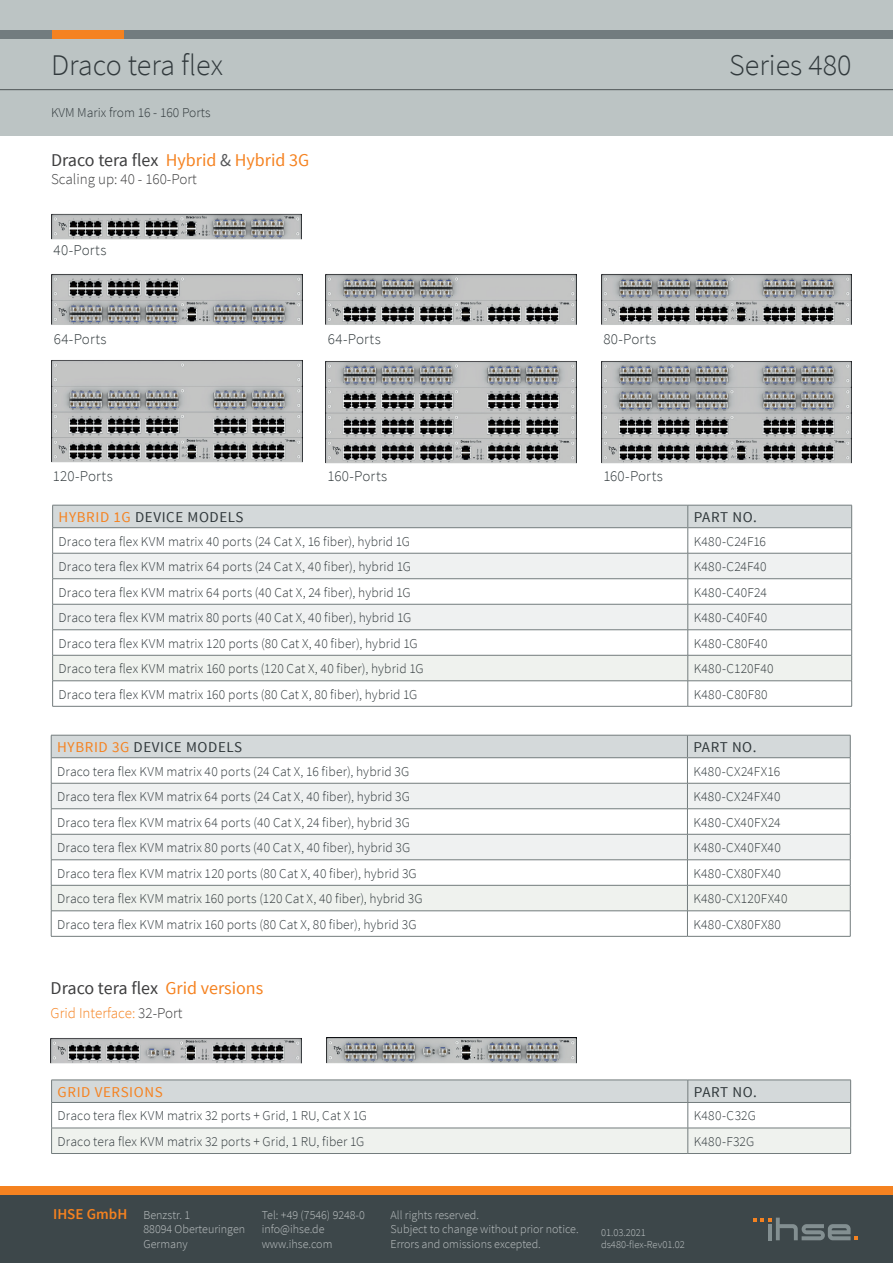
<style>
.page{position:relative;width:893px;height:1263px;background:#fff}
.page>*{position:absolute;margin:0;border:0;box-sizing:border-box;transform-origin:0 0}
.t1{font:300 30px "Source Sans Pro";color:#31393c}
.t2{font:18px "Source Sans Pro";color:#f58220}
.t3{font:18px "Source Sans Pro";color:#3e3e3f}
.t4{font:15px "Source Sans Pro";letter-spacing:.04em;color:#31393c}
.t5{font:300 15px "Source Sans Pro";letter-spacing:.015em;color:#31393c}
.t6{font:300 15px "Source Sans Pro";color:#3e3e3f}
.t7{font:300 15px "Source Sans Pro";color:#f58220}
.t8{font:15px "Source Sans Pro";letter-spacing:.04em;color:#f58220}
.t9{font:300 13.5px "Source Sans Pro";letter-spacing:.015em;color:#31393c}
.t10{font:300 12px/14.4px "Source Sans Pro";color:#c0c5c6}
.t11{font:300 10.5px/12.6px "Source Sans Pro";color:#c0c5c6}
.s1{color:#3e3e3f}
.s2{color:#57585a}
.s3{color:#f58220}
.s4{font-weight:600;font-size:15px;color:#f58220}
</style>
<div class="page">
<div style="left:0;top:0;width:893px;height:135px;background:#bcc4c4"></div>
<div style="left:119px;top:30px;width:774px;height:8px;background:#727c7f"></div>
<div style="left:51px;top:30px;width:72px;height:8px;background:#f58220"></div>
<div style="left:0;top:30px;width:51px;height:8px;background:#727c7f"></div>
<hr style="left:0;top:89px;width:893px;height:1px;background:#4d5455">
<div style="left:0;top:1195px;width:893px;height:68px;background:#3d474a"></div>
<div style="left:0;top:1186px;width:893px;height:9px;background:#f58220"></div>
<svg style="left:753px;top:1217px;width:105px;height:23px"></svg>
<hr style="left:52px;top:706px;width:636px;height:1px;background:#737c7d">
<hr style="left:688px;top:706px;width:164px;height:1px;background:#737c7d">
<svg style="left:52px;top:505px;width:800px;height:201px"></svg>
<hr style="left:53px;top:527px;width:635px;height:1px;background:#737c7d">
<hr style="left:688px;top:527px;width:163px;height:1px;background:#737c7d">
<hr style="left:51px;top:936px;width:636px;height:1px;background:#737c7d">
<hr style="left:687px;top:936px;width:163px;height:1px;background:#737c7d">
<svg style="left:51px;top:735px;width:800px;height:201px"></svg>
<hr style="left:51px;top:757px;width:636px;height:1px;background:#737c7d">
<hr style="left:687px;top:757px;width:163px;height:1px;background:#737c7d">
<hr style="left:51px;top:1153px;width:637px;height:1px;background:#737c7d">
<hr style="left:688px;top:1153px;width:163px;height:1px;background:#737c7d">
<svg style="left:51px;top:1080px;width:800px;height:73px"></svg>
<img style="left:326px;top:361px;width:250px;height:103px">
<img style="left:52px;top:213px;width:250px;height:26px">
<img style="left:51px;top:274px;width:251px;height:51px">
<img style="left:326px;top:274px;width:250px;height:51px">
<img style="left:601px;top:274px;width:251px;height:51px">
<img style="left:51px;top:360px;width:251px;height:103px">
<img style="left:601px;top:361px;width:251px;height:103px">
<img style="left:51px;top:1038px;width:250px;height:25px">
<img style="left:326px;top:1038px;width:251px;height:26px">
<h1 class="t1" style="left:51px;top:47px;width:173px">Draco tera flex</h1>
<p class="t9" style="left:51px;top:105px;width:161px">KVM Marix from 16 - 160 Ports</p>
<h2 class="t2" style="left:51px;top:149px;width:260px"><span class="s1">Draco tera flex</span> Hybrid <span class="s2">&amp;</span> Hybrid 3G</h2>
<p class="t6" style="left:51px;top:170px;width:147px">Scaling up: 40 - 160-Port</p>
<p class="t5" style="left:54px;top:241px;width:54px">40-Ports</p>
<p class="t5" style="left:54px;top:330px;width:55px">64-Ports</p>
<p class="t5" style="left:328px;top:330px;width:55px">64-Ports</p>
<p class="t5" style="left:603px;top:330px;width:54px">80-Ports</p>
<p class="t5" style="left:53px;top:467px;width:61px">120-Ports</p>
<p class="t5" style="left:328px;top:467px;width:61px">160-Ports</p>
<p class="t5" style="left:603px;top:467px;width:61px">160-Ports</p>
<h1 class="t1" style="left:729px;top:47px;width:124px">Series 480</h1>
<p class="t4" style="left:59px;top:508px;width:186px"><span class="s3">HYBRID 1G</span> DEVICE MODELS</p>
<p class="t4" style="left:694px;top:508px;width:65px">PART NO.</p>
<p class="t9" style="left:59px;top:533px;width:353px">Draco tera flex KVM matrix 40 ports (24 Cat X, 16 fiber), hybrid 1G</p>
<p class="t9" style="left:694px;top:533px;width:74px">K480-C24F16</p>
<p class="t9" style="left:59px;top:558px;width:354px">Draco tera flex KVM matrix 64 ports (24 Cat X, 40 fiber), hybrid 1G</p>
<p class="t9" style="left:694px;top:558px;width:74px">K480-C24F40</p>
<p class="t9" style="left:59px;top:584px;width:354px">Draco tera flex KVM matrix 64 ports (40 Cat X, 24 fiber), hybrid 1G</p>
<p class="t9" style="left:694px;top:584px;width:75px">K480-C40F24</p>
<p class="t9" style="left:59px;top:609px;width:354px">Draco tera flex KVM matrix 80 ports (40 Cat X, 40 fiber), hybrid 1G</p>
<p class="t9" style="left:694px;top:609px;width:75px">K480-C40F40</p>
<p class="t9" style="left:59px;top:635px;width:360px">Draco tera flex KVM matrix 120 ports (80 Cat X, 40 fiber), hybrid 1G</p>
<p class="t9" style="left:694px;top:635px;width:75px">K480-C80F40</p>
<p class="t9" style="left:59px;top:660px;width:366px">Draco tera flex KVM matrix 160 ports (120 Cat X, 40 fiber), hybrid 1G</p>
<p class="t9" style="left:694px;top:660px;width:81px">K480-C120F40</p>
<p class="t9" style="left:59px;top:686px;width:360px">Draco tera flex KVM matrix 160 ports (80 Cat X, 80 fiber), hybrid 1G</p>
<p class="t9" style="left:694px;top:686px;width:75px">K480-C80F80</p>
<p class="t4" style="left:57px;top:738px;width:186px"><span class="s3">HYBRID 3G</span> DEVICE MODELS</p>
<p class="t4" style="left:693px;top:738px;width:65px">PART NO.</p>
<p class="t9" style="left:57px;top:763px;width:354px">Draco tera flex KVM matrix 40 ports (24 Cat X, 16 fiber), hybrid 3G</p>
<p class="t9" style="left:693px;top:763px;width:88px">K480-CX24FX16</p>
<p class="t9" style="left:57px;top:788px;width:354px">Draco tera flex KVM matrix 64 ports (24 Cat X, 40 fiber), hybrid 3G</p>
<p class="t9" style="left:693px;top:788px;width:89px">K480-CX24FX40</p>
<p class="t9" style="left:57px;top:814px;width:354px">Draco tera flex KVM matrix 64 ports (40 Cat X, 24 fiber), hybrid 3G</p>
<p class="t9" style="left:693px;top:814px;width:89px">K480-CX40FX24</p>
<p class="t9" style="left:57px;top:839px;width:355px">Draco tera flex KVM matrix 80 ports (40 Cat X, 40 fiber), hybrid 3G</p>
<p class="t9" style="left:693px;top:839px;width:89px">K480-CX40FX40</p>
<p class="t9" style="left:57px;top:865px;width:361px">Draco tera flex KVM matrix 120 ports (80 Cat X, 40 fiber), hybrid 3G</p>
<p class="t9" style="left:693px;top:865px;width:89px">K480-CX80FX40</p>
<p class="t9" style="left:57px;top:890px;width:367px">Draco tera flex KVM matrix 160 ports (120 Cat X, 40 fiber), hybrid 3G</p>
<p class="t9" style="left:693px;top:890px;width:96px">K480-CX120FX40</p>
<p class="t9" style="left:57px;top:916px;width:361px">Draco tera flex KVM matrix 160 ports (80 Cat X, 80 fiber), hybrid 3G</p>
<p class="t9" style="left:693px;top:916px;width:89px">K480-CX80FX80</p>
<h2 class="t3" style="left:51px;top:976px;width:214px">Draco tera flex <span class="s3">Grid versions</span></h2>
<p class="t7" style="left:51px;top:1004px;width:133px">Grid Interface: <span class="s1">32-Port</span></p>
<p class="t8" style="left:58px;top:1082px;width:107px">GRID VERSIONS</p>
<p class="t4" style="left:694px;top:1082px;width:65px">PART NO.</p>
<p class="t9" style="left:58px;top:1107px;width:311px">Draco tera flex KVM matrix 32 ports + Grid, 1 RU, Cat X 1G</p>
<p class="t9" style="left:694px;top:1107px;width:64px">K480-C32G</p>
<p class="t9" style="left:58px;top:1133px;width:308px">Draco tera flex KVM matrix 32 ports + Grid, 1 RU, fiber 1G</p>
<p class="t9" style="left:694px;top:1133px;width:62px">K480-F32G</p>
<p class="t10" style="left:144px;top:1208px;width:103px;text-indent:-90px"><span class="s4">IHSE GmbH</span> Benzstr. 1<br>88094 Oberteuringen<br>Germany</p>
<p class="t10" style="left:262px;top:1208px;width:105px">Tel: +49 (7546) 9248-0 info@ihse.de www.ihse.com</p>
<p class="t10" style="left:391px;top:1208px;width:190px">All rights reserved.<br>Subject to change without prior notice.<br>Errors and omissions excepted.</p>
<p class="t11" style="left:601px;top:1226px;width:85px">01.03.2021 ds480-flex-Rev01.02</p>
</div>
